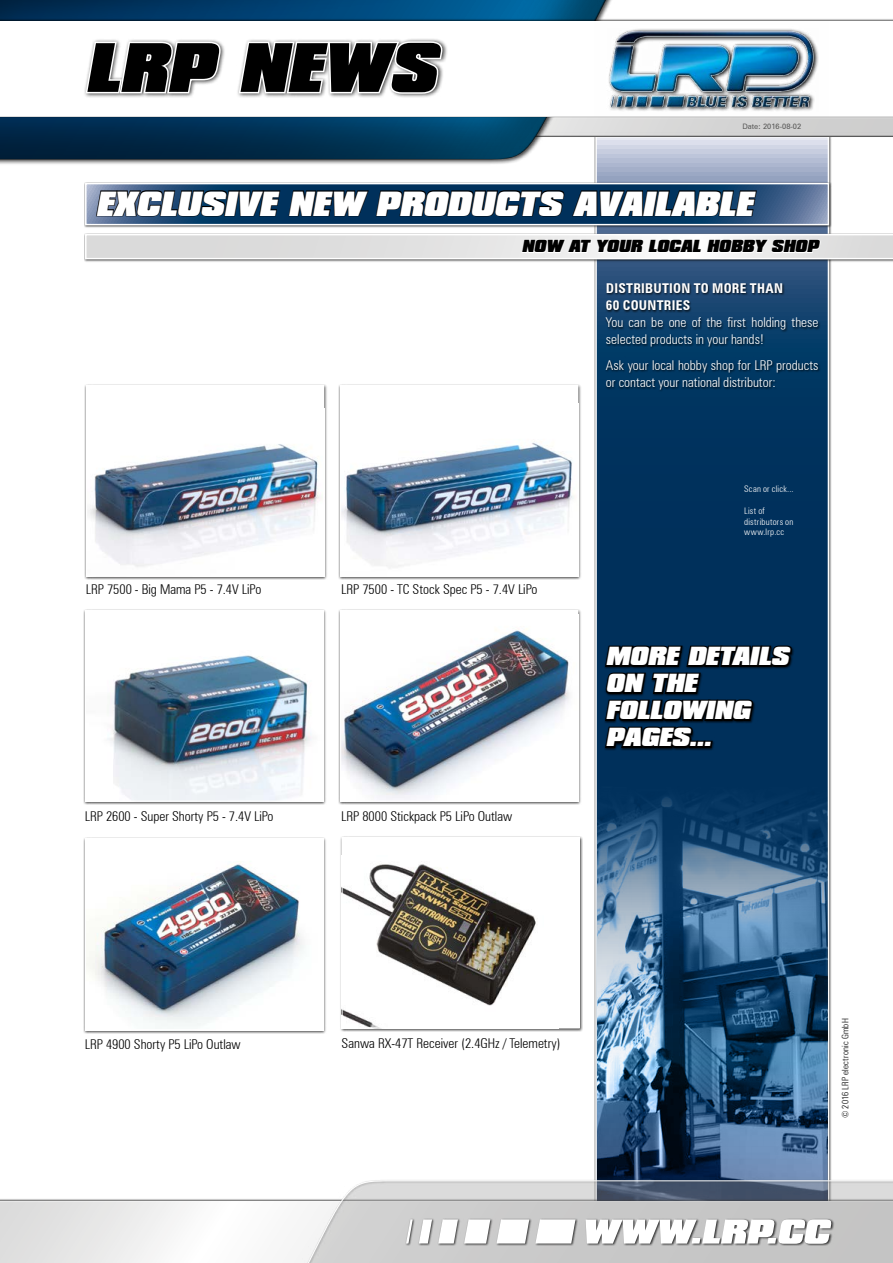
<style>
.page{position:relative;width:893px;height:1263px;background:#fff}
.page>*{position:absolute;margin:0;border:0;box-sizing:border-box;transform-origin:0 0}
.t1{font:italic 900 60px "Compacta BT";color:#000}
.t2{font:italic 900 30px "Compacta BT";color:#fff}
.t3{font:italic 900 22.5px/27px "Compacta BT";color:#fff}
.t4{font:italic 900 15px "Compacta BT";color:#000}
.t5{font:300 condensed 13.5px "Zurich BT";color:#000}
.t6{font:300 condensed 13.5px/17px "Zurich BT";color:#fff}
.t7{font:700 condensed 13.5px/17px "Zurich BT";letter-spacing:.02em;color:#fff}
.t8{font:300 condensed 9px/10.8px "Zurich BT";letter-spacing:.025em;color:#fff}
.t9{font:300 condensed 9px "Zurich BT";letter-spacing:.025em;color:#000}
.t10{font:7.5px "Zurich BT";color:#575756}
</style>
<div class="page">
<svg style="left:595px;top:138px;width:233px;height:1041px;background:#1a456d"></svg>
<div style="left:84px;top:182px;width:747px;height:46px;background:#000;opacity:.75"></div>
<svg style="left:88px;top:186px;width:738px;height:3px;background:#13406a"></svg>
<div style="left:85px;top:183px;width:744px;height:42px;border:2px solid #fff"></div>
<img style="left:597px;top:787px;width:230px;height:392px">
<div style="left:0;top:1201px;width:893px;height:62px;background:#000;opacity:.75"></div>
<div style="left:0;top:117px;width:893px;height:21px;background:#000;opacity:.75"></div>
<div style="left:0;top:0;width:659px;height:165px;background:#000;opacity:.75"></div>
<div style="left:0;top:0;width:656px;height:160px;background:#000;opacity:.75"></div>
<svg style="left:221px;top:1180px;width:672px;height:83px"></svg>
<div style="left:0;top:18px;width:893px;height:100px;background:#000;opacity:.75"></div>
<div style="left:0;top:21px;width:893px;height:97px;background:#fff"></div>
<img style="left:595px;top:29px;width:233px;height:88px">
<div style="left:405px;top:1218px;width:429px;height:28px;background:#000;opacity:.75"></div>
<svg style="left:535px;top:1219px;width:40px;height:24px"></svg>
<svg style="left:496px;top:1219px;width:33px;height:24px"></svg>
<svg style="left:464px;top:1219px;width:26px;height:24px"></svg>
<svg style="left:438px;top:1219px;width:20px;height:24px"></svg>
<svg style="left:419px;top:1219px;width:13px;height:24px"></svg>
<svg style="left:406px;top:1219px;width:7px;height:24px"></svg>
<svg style="left:586px;top:1219px;width:245px;height:25px"></svg>
<div style="left:84px;top:383px;width:244px;height:197px;background:#000;opacity:.75"></div>
<div style="left:87px;top:385px;width:237px;height:191px;background:#fff"></div>
<img style="left:88px;top:444px;width:232px;height:123px">
<div style="left:338px;top:383px;width:244px;height:197px;background:#000;opacity:.75"></div>
<div style="left:341px;top:385px;width:237px;height:191px;background:#fff"></div>
<img style="left:342px;top:442px;width:232px;height:126px">
<div style="left:83px;top:609px;width:244px;height:196px;background:#000;opacity:.75"></div>
<img style="left:87px;top:612px;width:234px;height:187px">
<div style="left:85px;top:610px;width:238px;height:191px;border:1px solid #fff"></div>
<div style="left:338px;top:609px;width:244px;height:196px;background:#000;opacity:.75"></div>
<img style="left:342px;top:615px;width:234px;height:184px">
<div style="left:83px;top:837px;width:244px;height:197px;background:#000;opacity:.75"></div>
<img style="left:87px;top:841px;width:234px;height:187px">
<div style="left:339px;top:835px;width:244px;height:197px;background:#000;opacity:.75"></div>
<div style="left:342px;top:837px;width:237px;height:191px;background:#fff"></div>
<img style="left:344px;top:864px;width:192px;height:162px">
<div style="left:84px;top:38px;width:364px;height:60px;background:#000;opacity:.75"></div>
<svg style="left:84px;top:40px;width:139px;height:55px"></svg>
<svg style="left:237px;top:39px;width:208px;height:57px"></svg>
<svg style="left:85px;top:189px;width:808px;height:77px"></svg>
<svg style="left:603px;top:631px;width:190px;height:119px;background:#001a32"></svg>
<div style="left:605px;top:283px;width:216px;height:109px;background:#000;opacity:.75"></div>
<h1 class="t1" style="left:85px;top:31px;width:365px">LRP NEWS</h1>
<p class="t10" style="left:742px;top:122px;width:60px">Date: 2016-08-02</p>
<h2 class="t2" style="left:96px;top:185px;width:665px">EXCLUSIVE NEW PRODUCTS AVAILABLE</h2>
<p class="t4" style="left:522px;top:237px;width:302px">NOW AT YOUR LOCAL HOBBY SHOP</p>
<p class="t7" style="left:606px;top:280px;width:179px">DISTRIBUTION TO MORE THAN<br>60 COUNTRIES</p>
<p class="t6" style="left:606px;top:314px;width:214px">You can be one of the first holding these selected products in your hands!</p>
<p class="t6" style="left:606px;top:357px;width:214px">Ask your local hobby shop for LRP products or contact your national distributor:</p>
<p class="t5" style="left:86px;top:581px;width:177px">LRP 7500 - Big Mama P5 - 7.4V LiPo</p>
<p class="t5" style="left:341px;top:581px;width:198px">LRP 7500 - TC Stock Spec P5 - 7.4V LiPo</p>
<p class="t5" style="left:85px;top:808px;width:190px">LRP 2600 - Super Shorty P5 - 7.4V LiPo</p>
<p class="t5" style="left:341px;top:808px;width:173px">LRP 8000 Stickpack P5 LiPo Outlaw</p>
<p class="t8" style="left:744px;top:483px;width:51px">Scan or click...</p>
<p class="t8" style="left:744px;top:505px;width:51px">List of distributors on www.lrp.cc</p>
<h3 class="t3" style="left:606px;top:643px;width:189px">MORE DETAILS<br>ON THE<br>FOLLOWING<br>PAGES...</h3>
<p class="t5" style="left:85px;top:1036px;width:157px">LRP 4900 Shorty P5 LiPo Outlaw</p>
<p class="t5" style="left:342px;top:1035px;width:220px">Sanwa RX-47T Receiver (2.4GHz / Telemetry)</p>
<p class="t9" style="left:840px;top:1118px;width:101px;rotate:-90deg">© 2016 LRP electronic GmbH</p>
</div>
